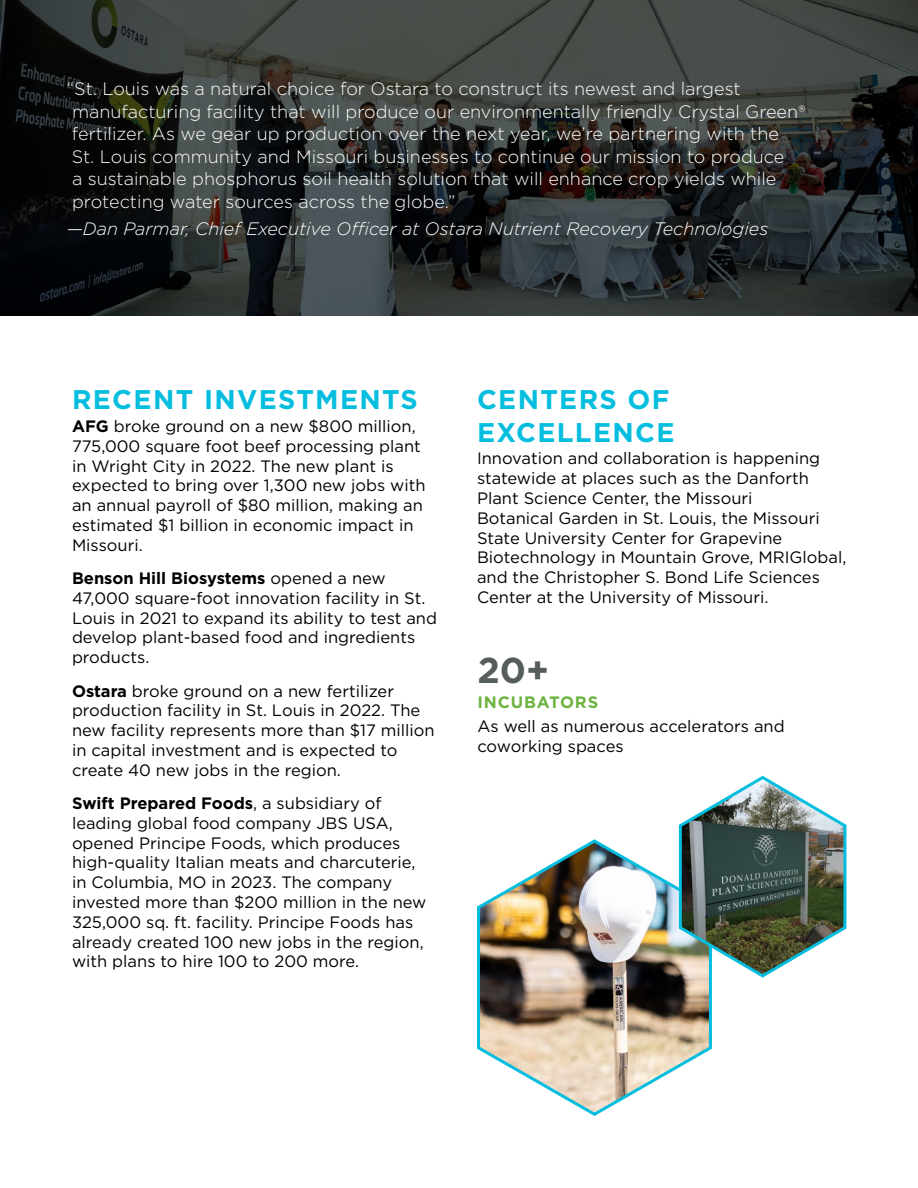
<style>
.page{position:relative;width:918px;height:1188px;background:#fff}
.page>*{position:absolute;margin:0;border:0;box-sizing:border-box;transform-origin:0 0}
.t1{font:700 36px "Gotham";color:#565e5d}
.t2{font:700 27px/32.4px "Gotham";letter-spacing:.05em;color:#05bdde}
.t3{font:300 18px/22.5px "Gotham";color:#fff}
.t4{font:italic 300 18px "Gotham";color:#fff}
.t5{font:16.5px/19.8px "Gotham";color:#000}
.t6{font:700 16.5px "Gotham";letter-spacing:.05em;color:#6cb33f}
.s1{font-weight:700}
</style>
<div class="page">
<svg style="left:0;top:0;width:918px;height:316px;background:#2b2f2e"></svg>
<img style="left:477px;top:839px;width:235px;height:277px">
<img style="left:676px;top:775px;width:171px;height:205px">
<p class="t3" style="left:67px;top:77px;width:740px">“St. Louis was a natural choice for Ostara to construct its newest and largest manufacturing facility that will produce our environmentally friendly Crystal Green® fertilizer. As we gear up production over the next year, we’re partnering with the<br>St. Louis community and Missouri businesses to continue our mission to produce<br>a sustainable phosphorus soil health solution that will enhance crop yields while protecting water sources across the globe.”</p>
<p class="t4" style="left:67px;top:217px;width:703px">—Dan Parmar, Chief Executive Officer at Ostara Nutrient Recovery Technologies</p>
<h2 class="t2" style="left:72px;top:383px;width:347px">RECENT INVESTMENTS</h2>
<p class="t5" style="left:72px;top:416px;width:355px"><span class="s1">AFG</span> broke ground on a new $800 million, 775,000 square foot beef processing plant in Wright City in 2022. The new plant is expected to bring over 1,300 new jobs with an annual payroll of $80 million, making an estimated $1 billion in economic impact in Missouri.</p>
<p class="t5" style="left:72px;top:568px;width:367px"><span class="s1">Benson Hill Biosystems</span> opened a new 47,000 square-foot innovation facility in St.<br>Louis in 2021 to expand its ability to test and develop plant-based food and ingredients products.</p>
<p class="t5" style="left:72px;top:680px;width:364px"><span class="s1">Ostara</span> broke ground on a new fertilizer production facility in St. Louis in 2022. The new facility represents more than $17 million in capital investment and is expected to create 40 new jobs in the region.</p>
<p class="t5" style="left:72px;top:793px;width:356px"><span class="s1">Swift Prepared Foods</span>, a subsidiary of leading global food company JBS USA, opened Principe Foods, which produces high-quality Italian meats and charcuterie, in Columbia, MO in 2023. The company invested more than $200 million in the new 325,000 sq. ft. facility. Principe Foods has already created 100 new jobs in the region, with plans to hire 100 to 200 more.</p>
<h2 class="t2" style="left:477px;top:383px;width:199px">CENTERS OF<br>EXCELLENCE</h2>
<p class="t5" style="left:477px;top:448px;width:371px">Innovation and collaboration is happening statewide at places such as the Danforth Plant Science Center, the Missouri<br>Botanical Garden in St. Louis, the Missouri State University Center for Grapevine Biotechnology in Mountain Grove, MRIGlobal, and the Christopher S. Bond Life Sciences Center at the University of Missouri.</p>
<h1 class="t1" style="left:477px;top:647px;width:73px">20+</h1>
<p class="t6" style="left:477px;top:691px;width:122px">INCUBATORS</p>
<p class="t5" style="left:477px;top:716px;width:309px">As well as numerous accelerators and coworking spaces</p>
</div>
